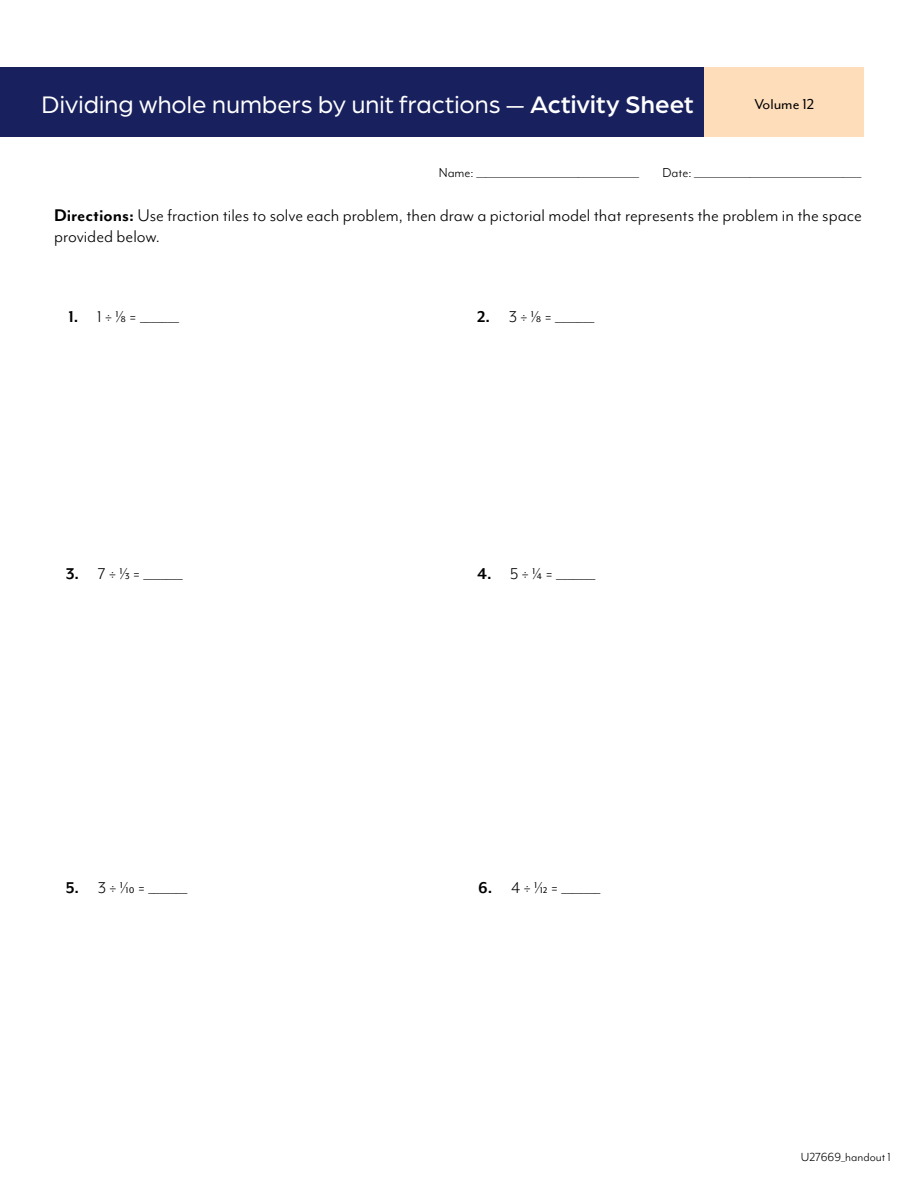
<style>
.page{position:relative;width:918px;height:1188px;background:#fff}
.page>*{position:absolute;margin:0;border:0;box-sizing:border-box;transform-origin:0 0}
.t1{font:25.5px "Arboria";letter-spacing:.005em;color:#fff}
.t2{font:19.5px/21px "Mr Eaves Mod OT";color:#000}
.t3{font:18px "Mr Eaves Mod OT";color:#000}
.t4{font:16.5px "Mr Eaves Mod OT";color:#000}
.t5{font:15px "Mr Eaves Mod OT";color:#000}
.t6{font:13.5px "Mr Eaves Mod OT";color:#000}
.s1{font-weight:500}
.s2{font-weight:700}
</style>
<div class="page">
<div style="left:0;top:68px;width:705px;height:69px;background:#18205d"></div>
<div style="left:705px;top:68px;width:159px;height:69px;background:#feddbb"></div>
<h1 class="t1" style="left:42px;top:88px;width:654px">Dividing whole numbers by unit fractions — <span class="s1">Activity Sheet</span></h1>
<p class="t4" style="left:754px;top:96px;width:61px">Volume 12</p>
<p class="t5" style="left:439px;top:164px;width:202px">Name: ___________________________________</p>
<p class="t5" style="left:662px;top:164px;width:201px">Date: ____________________________________</p>
<p class="t2" style="left:54px;top:204px;width:809px"><span class="s2">Directions:</span> Use fraction tiles to solve each problem, then draw a pictorial model that represents the problem in the space provided below.</p>
<p class="t3" style="left:68px;top:306px;width:112px"><span class="s2">1.</span> 1 ÷ 1/8 = _______</p>
<p class="t3" style="left:477px;top:307px;width:119px"><span class="s2">2.</span> 3 ÷ 1/8 = _______</p>
<p class="t3" style="left:66px;top:564px;width:118px"><span class="s2">3.</span> 7 ÷ 1/3 = _______</p>
<p class="t3" style="left:477px;top:564px;width:120px"><span class="s2">4.</span> 5 ÷ 1/4 = _______</p>
<p class="t3" style="left:66px;top:878px;width:123px"><span class="s2">5.</span> 3 ÷ 1/10 = _______</p>
<p class="t3" style="left:478px;top:878px;width:124px"><span class="s2">6.</span> 4 ÷ 1/12 = _______</p>
<p class="t6" style="left:801px;top:1150px;width:92px">U27669_handout 1</p>
</div>
